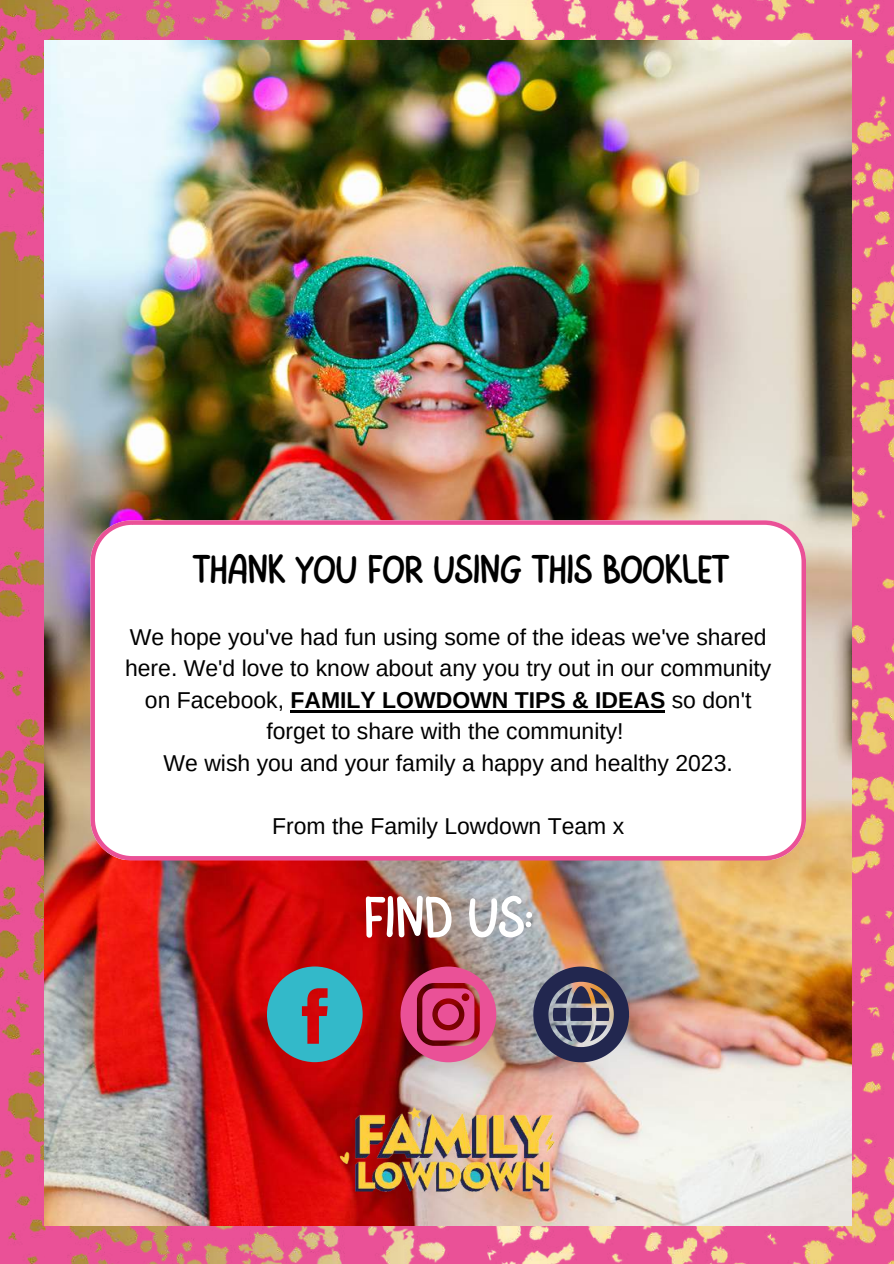
<style>
.page{position:relative;width:894px;height:1264px;background:#fff}
.page>*{position:absolute;margin:0;border:0;box-sizing:border-box;transform-origin:0 0}
.t1{font:58.35px "FEELFREE Regular";color:#fff}
.t2{font:40.5px "FEELFREE Regular";color:#000}
.t3{font:22.95px/31.5px "Arimo";color:#000;text-align:center}
.s1{font-weight:700}
</style>
<div class="page">
<img style="left:0;top:0;width:893px;height:1263px">
<img style="left:45px;top:41px;width:806px;height:1184px">
<svg style="left:90px;top:520px;width:715px;height:340px"></svg>
<img style="left:335px;top:1101px;width:225px;height:96px">
<svg style="left:267px;top:966px;width:95px;height:96px;background:#62818d"></svg>
<svg style="left:400px;top:966px;width:96px;height:96px;background:#c3456e"></svg>
<svg style="left:533px;top:966px;width:96px;height:96px;background:#5f5f74"></svg>
<hr style="left:290px;top:710px;width:375px;height:2px;background:#000">
<h2 class="t2" style="left:193px;top:551px;width:537px">THANK YOU FOR USING THIS BOOKLET</h2>
<p class="t3" style="left:125px;top:621px;width:647px">We hope you've had fun using some of the ideas we've shared here. We'd love to know about any you try out in our community on Facebook, <span class="s1">FAMILY LOWDOWN TIPS &amp; IDEAS</span> so don't forget to share with the community!<br>We wish you and your family a happy and healthy 2023.</p>
<p class="t3" style="left:272px;top:810px;width:353px">From the Family Lowdown Team x</p>
<h1 class="t1" style="left:364px;top:891px;width:171px">FIND US:</h1>
</div>
